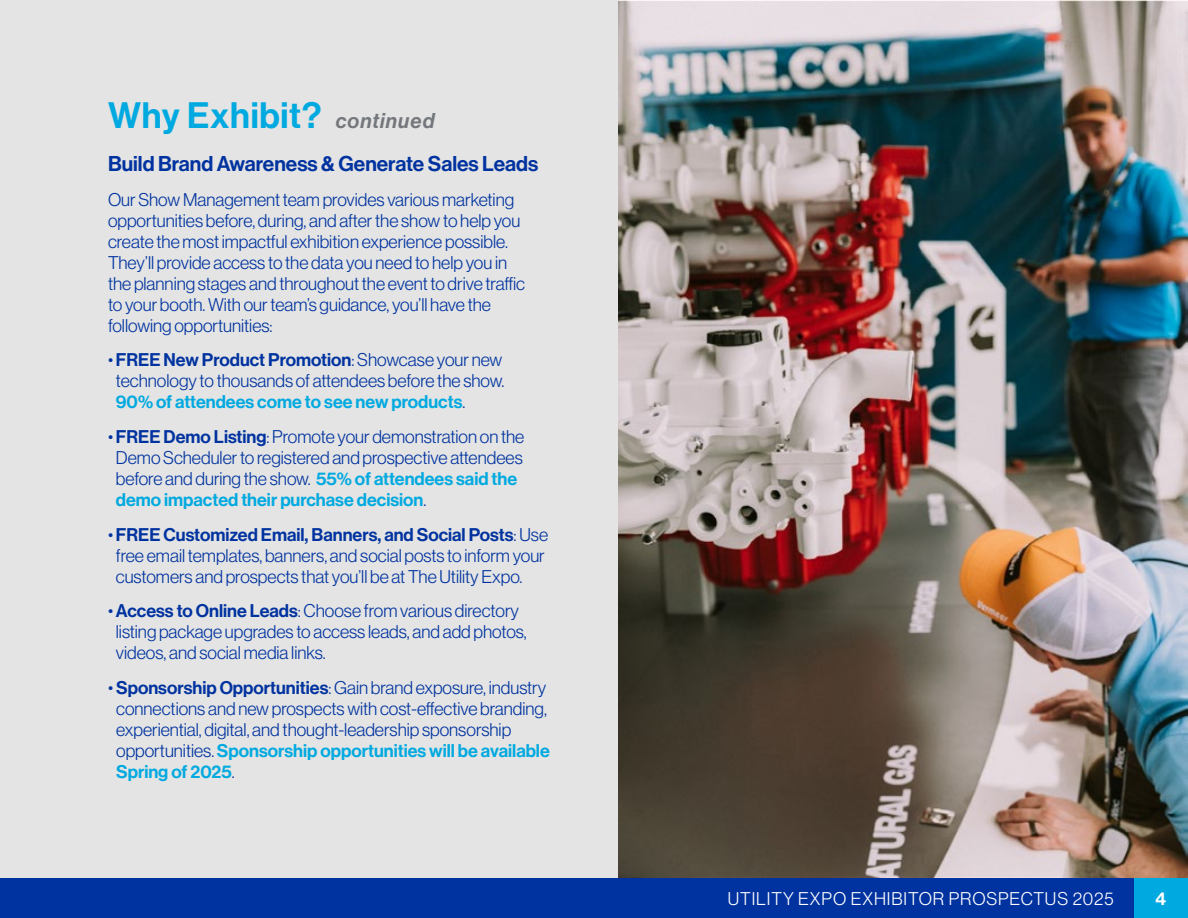
<style>
.page{position:relative;width:1188px;height:918px;background:#fff}
.page>*{position:absolute;margin:0;border:0;box-sizing:border-box;transform-origin:0 0}
.t1{font:36px "N Haas Grotesk DS Pro 65 Md";letter-spacing:.02em;color:#00a9e0}
.t2{font:21px "N Haas Grotesk DS Pro 65 Md";color:#0032a0}
.t3{font:18px/21px "N Haas Grotesk DS Pro 45 Lt";color:#0032a0}
.t4{font:18px/21px "N Haas Grotesk DS Pro 65 Md";color:#00a9e0}
.t5{font:18px "N Haas Grotesk DS Pro 65 Md";color:#0032a0}
.t6{font:18px "N Haas Grotesk DS Pro 45 Lt";letter-spacing:.05em;color:#fff}
.t7{font:18px "N Haas Grotesk DS Pro 65 Md";color:#fff}
.s1{font-family:"N Haas Grotesk DS Pro 66 Md It";font-size:21px;color:#74777b}
.s2{font-family:"N Haas Grotesk DS Pro 45 Lt"}
.s3{font-family:"N Haas Grotesk DS Pro 45 Lt";color:#0032a0}
.s4{font-family:"N Haas Grotesk DS Pro 65 Md"}
.s5{font-family:"N Haas Grotesk DS Pro 65 Md";color:#00a9e0}
</style>
<div class="page">
<div style="left:0;top:878px;width:1134px;height:40px;background:#0032a0"></div>
<div style="left:1134px;top:878px;width:54px;height:40px;background:#00a9e0"></div>
<img style="left:618px;top:0;width:570px;height:878px">
<div style="left:0;top:0;width:618px;height:878px;background:#e3e4e3"></div>
<h1 class="t1" style="left:108px;top:95px;width:328px">Why Exhibit? <span class="s1">continued</span></h1>
<p class="t2" style="left:108px;top:152px;width:432px">Build Brand Awareness &amp; Generate Sales Leads</p>
<p class="t3" style="left:108px;top:189px;width:419px">Our Show Management team provides various marketing opportunities before, during, and after the show to help you create the most impactful exhibition experience possible.<br>They’ll provide access to the data you need to help you in the planning stages and throughout the event to drive traffic to your booth. With our team’s guidance, you’ll have the following opportunities:</p>
<p class="t5" style="left:108px;top:350px;width:396px"><span class="s2">•</span> FREE New Product Promotion<span class="s2">: Showcase your new</span></p>
<p class="t3" style="left:116px;top:371px;width:390px">technology to thousands of attendees before the show.</p>
<p class="t4" style="left:116px;top:392px;width:351px">90% of attendees come to see new products<span class="s3">.</span></p>
<p class="t3" style="left:108px;top:426px;width:418px;text-align:center">• <span class="s4">FREE Demo Listing</span>: Promote your demonstration on the<br>Demo Scheduler to registered and prospective attendees before and during the show. <span class="s5">55% of attendees said the</span></p>
<p class="t4" style="left:116px;top:490px;width:312px">demo impacted their purchase decision<span class="s3">.</span></p>
<p class="t5" style="left:108px;top:524px;width:442px"><span class="s2">•</span> FREE Customized Email, Banners, and Social Posts<span class="s2">: Use</span></p>
<p class="t3" style="left:116px;top:545px;width:430px">free email templates, banners, and social posts to inform your customers and prospects that you’ll be at The Utility Expo.</p>
<p class="t3" style="left:116px;top:600px;width:412px;text-indent:-8px">• <span class="s4">Access to Online Leads</span>: Choose from various directory listing package upgrades to access leads, and add photos, videos, and social media links.</p>
<p class="t3" style="left:116px;top:677px;width:432px;text-align:justify;text-indent:-8px">• <span class="s4">Sponsorship Opportunities</span>: Gain brand exposure, industry connections and new prospects with cost-effective branding, experiential, digital, and thought-leadership sponsorship</p>
<p class="t4" style="left:116px;top:740px;width:435px"><span class="s3">opportunities.</span> Sponsorship opportunities will be available<br>Spring of 2025<span class="s3">.</span></p>
<p class="t6" style="left:728px;top:888px;width:387px">UTILITY EXPO EXHIBITOR PROSPECTUS 2025</p>
<p class="t7" style="left:1156px;top:888px;width:12px">4</p>
</div>
